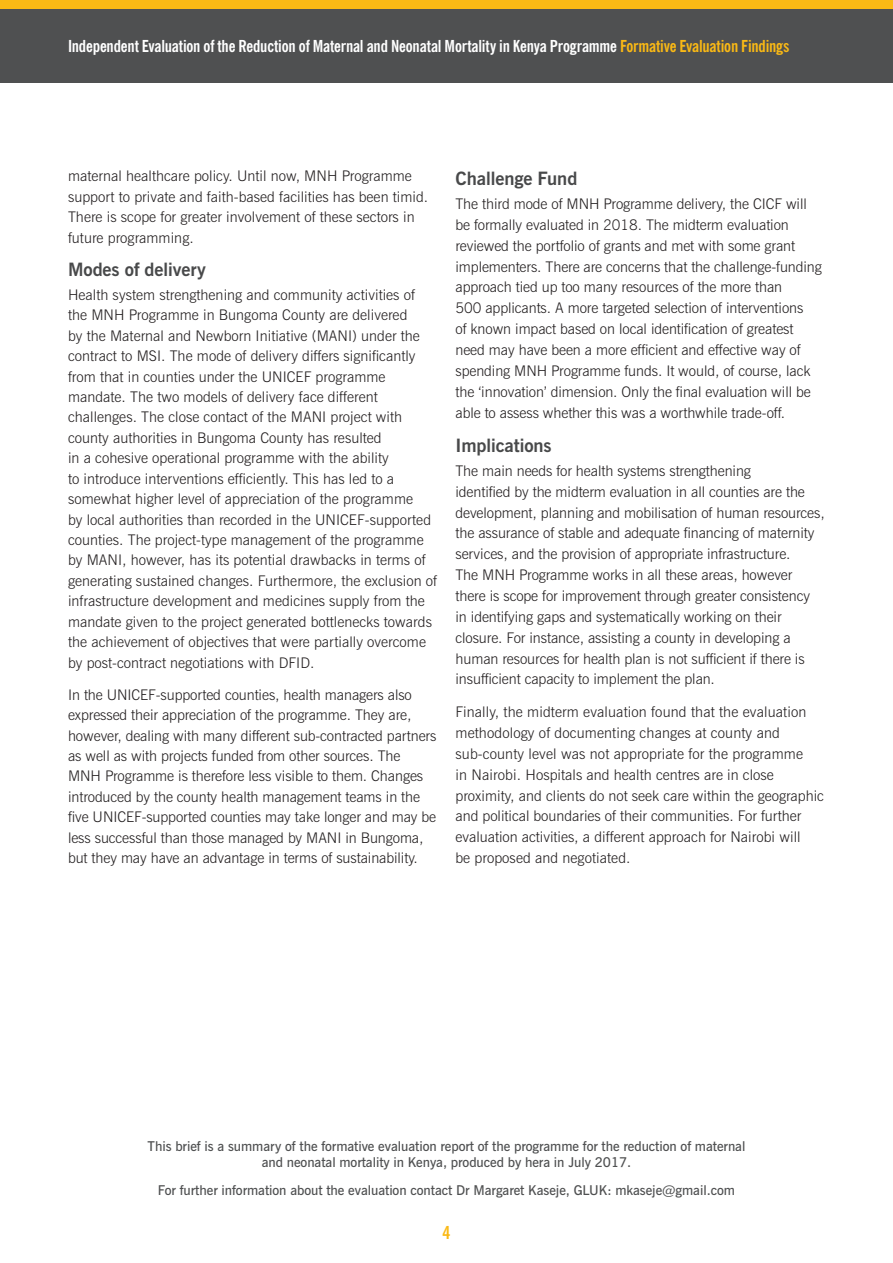
<style>
.page{position:relative;width:893px;height:1263px;background:#fff}
.page>*{position:absolute;margin:0;border:0;box-sizing:border-box;transform-origin:0 0}
.t1{font:700 18.3px "News Gothic BT";letter-spacing:-.005em;color:#48494a}
.t2{font:700 condensed 18px "News Gothic BT";color:#fab915}
.t3{font:700 condensed 16.5px "News Gothic BT";letter-spacing:-.015em;color:#fff}
.t4{font:300 14.7px/20.4px "News Gothic BT";letter-spacing:-.005em;color:#231f20}
.t5{font:600 13.5px/16px "News Gothic BT";letter-spacing:-.005em;color:#4f5051;text-align:center}
.s1{color:#fab915}
</style>
<div class="page">
<div style="left:0;top:9px;width:893px;height:74px;background:#4f5051"></div>
<div style="left:0;top:0;width:893px;height:9px;background:#fab915"></div>
<p class="t3" style="left:68px;top:36px;width:723px">Independent Evaluation of the Reduction of Maternal and Neonatal Mortality in Kenya Programme <span class="s1">Formative Evaluation Findings</span></p>
<p class="t4" style="left:68px;top:166px;width:362px">maternal healthcare policy. Until now, MNH Programme support to private and faith-based facilities has been timid.<br>There is scope for greater involvement of these sectors in future programming.</p>
<p class="t1" style="left:68px;top:258px;width:139px">Modes of delivery</p>
<p class="t4" style="left:68px;top:284px;width:370px">Health system strengthening and community activities of the MNH Programme in Bungoma County are delivered<br>by the Maternal and Newborn Initiative (MANI) under the contract to MSI. The mode of delivery differs significantly from that in counties under the UNICEF programme mandate. The two models of delivery face different challenges. The close contact of the MANI project with county authorities in Bungoma County has resulted<br>in a cohesive operational programme with the ability<br>to introduce interventions efficiently. This has led to a somewhat higher level of appreciation of the programme<br>by local authorities than recorded in the UNICEF-supported counties. The project-type management of the programme by MANI, however, has its potential drawbacks in terms of generating sustained changes. Furthermore, the exclusion of infrastructure development and medicines supply from the mandate given to the project generated bottlenecks towards the achievement of objectives that were partially overcome by post-contract negotiations with DFID.</p>
<p class="t4" style="left:68px;top:684px;width:370px">In the UNICEF-supported counties, health managers also expressed their appreciation of the programme. They are, however, dealing with many different sub-contracted partners as well as with projects funded from other sources. The MNH Programme is therefore less visible to them. Changes introduced by the county health management teams in the five UNICEF-supported counties may take longer and may be less successful than those managed by MANI in Bungoma, but they may have an advantage in terms of sustainability.</p>
<p class="t1" style="left:455px;top:167px;width:123px">Challenge Fund</p>
<p class="t4" style="left:455px;top:193px;width:368px;line-height:20.9px">The third mode of MNH Programme delivery, the CICF will be formally evaluated in 2018. The midterm evaluation reviewed the portfolio of grants and met with some grant implementers. There are concerns that the challenge-funding approach tied up too many resources of the more than<br>500 applicants. A more targeted selection of interventions<br>of known impact based on local identification of greatest need may have been a more efficient and effective way of spending MNH Programme funds. It would, of course, lack the ‘innovation’ dimension. Only the final evaluation will be able to assess whether this was a worthwhile trade-off.</p>
<p class="t1" style="left:455px;top:434px;width:98px">Implications</p>
<p class="t4" style="left:455px;top:460px;width:371px;line-height:20.9px">The main needs for health systems strengthening<br>identified by the midterm evaluation in all counties are the development, planning and mobilisation of human resources, the assurance of stable and adequate financing of maternity services, and the provision of appropriate infrastructure.<br>The MNH Programme works in all these areas, however there is scope for improvement through greater consistency in identifying gaps and systematically working on their closure. For instance, assisting a county in developing a human resources for health plan is not sufficient if there is insufficient capacity to implement the plan.</p>
<p class="t4" style="left:455px;top:701px;width:370px;line-height:20.9px">Finally, the midterm evaluation found that the evaluation methodology of documenting changes at county and sub-county level was not appropriate for the programme<br>in Nairobi. Hospitals and health centres are in close proximity, and clients do not seek care within the geographic and political boundaries of their communities. For further evaluation activities, a different approach for Nairobi will<br>be proposed and negotiated.</p>
<p class="t5" style="left:148px;top:1138px;width:599px">This brief is a summary of the formative evaluation report of the programme for the reduction of maternal and neonatal mortality in Kenya, produced by hera in July 2017.</p>
<p class="t5" style="left:158px;top:1182px;width:579px">For further information about the evaluation contact Dr Margaret Kaseje, GLUK: mkaseje@gmail.com</p>
<p class="t2" style="left:443px;top:1221px;width:9px">4</p>
</div>
